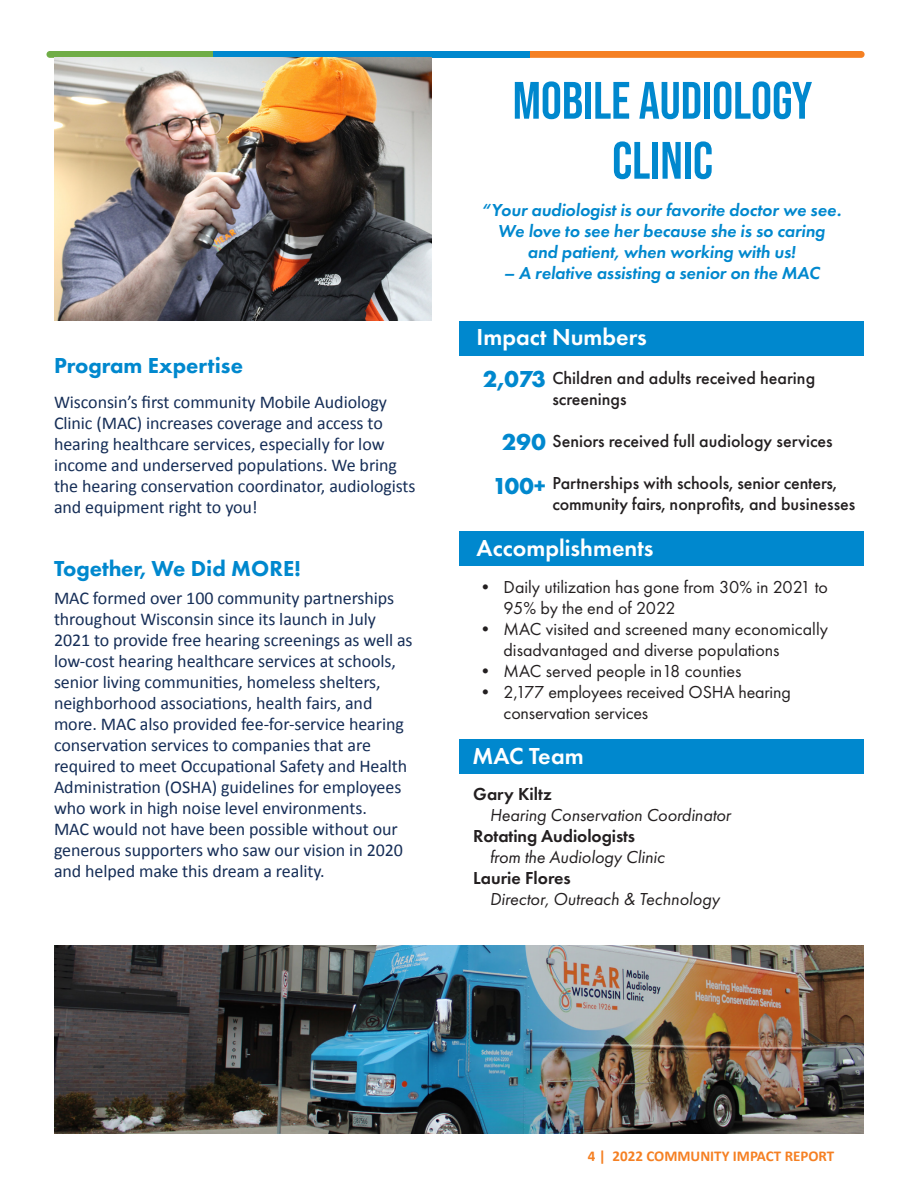
<style>
.page{position:relative;width:918px;height:1188px;background:#fff}
.page>*{position:absolute;margin:0;border:0;box-sizing:border-box;transform-origin:0 0}
.t1{font:52.5px/60px "Bebas Neue";color:#0088ce;text-align:center}
.t2{font:600 24px "Futura PT";color:#fff}
.t3{font:700 24px "Futura PT";letter-spacing:-.015em;color:#0088ce}
.t4{font:800 22.5px "Futura PT";color:#0088ce}
.t5{font:18px/21px "Calibri";letter-spacing:-.005em;color:#162e57}
.t6{font:18px/21px "Futura PT";color:#231f20}
.t7{font:500 18px/21px "Futura PT";color:#231f20}
.t8{font:italic 600 18px/21px "Futura PT";letter-spacing:-.005em;color:#0088ce;text-align:center}
.t9{font:italic 18px "Futura PT";letter-spacing:-.005em;color:#231f20}
.t10{font:600 18px "Futura PT";letter-spacing:-.005em;color:#231f20}
.t11{font:700 15px "Calibri";color:#f58023}
</style>
<div class="page">
<div style="left:459px;top:321px;width:405px;height:35px;background:#0088ce"></div>
<img style="left:54px;top:945px;width:810px;height:189px">
<div style="left:47px;top:51px;width:180px;height:7px;background:#70ad47;border-radius:3px"></div>
<div style="left:514px;top:51px;width:351px;height:7px;background:#f58023;border-radius:3px"></div>
<div style="left:214px;top:51px;width:316px;height:7px;background:#0088ce"></div>
<img style="left:54px;top:58px;width:378px;height:263px">
<div style="left:459px;top:531px;width:405px;height:34px;background:#0088ce"></div>
<div style="left:459px;top:739px;width:405px;height:35px;background:#0088ce"></div>
<p class="t4" style="left:54px;top:351px;width:190px">Program Expertise</p>
<p class="t5" style="left:54px;top:391px;width:363px">Wisconsin’s first community Mobile Audiology Clinic (MAC) increases coverage and access to hearing healthcare services, especially for low income and underserved populations. We bring the hearing conservation coordinator, audiologists and equipment right to you!</p>
<p class="t4" style="left:54px;top:554px;width:248px">Together, We Did MORE!</p>
<p class="t5" style="left:54px;top:588px;width:360px">MAC formed over 100 community partnerships throughout Wisconsin since its launch in July 2021 to provide free hearing screenings as well as low-cost hearing healthcare services at schools, senior living communities, homeless shelters, neighborhood associations, health fairs, and more. MAC also provided fee-for-service hearing conservation services to companies that are required to meet Occupational Safety and Health Administration (OSHA) guidelines for employees who work in high noise level environments.<br>MAC would not have been possible without our generous supporters who saw our vision in 2020 and helped make this dream a reality.</p>
<p class="t1" style="left:513px;top:70px;width:301px">MOBILE AUDIOLOGY<br>Clinic</p>
<p class="t8" style="left:482px;top:199px;width:361px">“Your audiologist is our favorite doctor we see.<br>We love to see her because she is so caring and patient, when working with us!</p>
<p class="t8" style="left:503px;top:262px;width:318px">– A relative assisting a senior on the MAC</p>
<p class="t2" style="left:477px;top:322px;width:172px">Impact Numbers</p>
<p class="t3" style="left:483px;top:364px;width:64px">2,073</p>
<p class="t7" style="left:552px;top:368px;width:264px">Children and adults received hearing screenings</p>
<p class="t7" style="left:552px;top:431px;width:282px">Seniors received full audiology services</p>
<p class="t7" style="left:552px;top:473px;width:304px">Partnerships with schools, senior centers, community fairs, nonprofits, and businesses</p>
<p class="t3" style="left:502px;top:426px;width:45px">290</p>
<p class="t3" style="left:493px;top:471px;width:55px">100+</p>
<p class="t2" style="left:477px;top:533px;width:178px">Accomplishments</p>
<p class="t6" style="left:504px;top:576px;width:326px;text-indent:-27px">• Daily utilization has gone from 30% in 2021 to<br>95% by the end of 2022</p>
<p class="t6" style="left:504px;top:618px;width:326px;text-indent:-27px">• MAC visited and screened many economically disadvantaged and diverse populations</p>
<p class="t6" style="left:477px;top:660px;width:266px">• MAC served people in18 counties</p>
<p class="t6" style="left:477px;top:681px;width:316px">• 2,177 employees received OSHA hearing</p>
<p class="t6" style="left:504px;top:702px;width:146px">conservation services</p>
<p class="t2" style="left:472px;top:741px;width:113px">MAC Team</p>
<p class="t10" style="left:473px;top:783px;width:80px">Gary Kiltz</p>
<p class="t9" style="left:490px;top:805px;width:243px">Hearing Conservation Coordinator</p>
<p class="t10" style="left:473px;top:825px;width:163px">Rotating Audiologists</p>
<p class="t9" style="left:490px;top:847px;width:176px">from the Audiology Clinic</p>
<p class="t10" style="left:473px;top:867px;width:99px">Laurie Flores</p>
<p class="t9" style="left:490px;top:889px;width:232px">Director, Outreach &amp; Technology</p>
<p class="t11" style="left:588px;top:1146px;width:248px">4 | 2022 COMMUNITY IMPACT REPORT</p>
</div>
